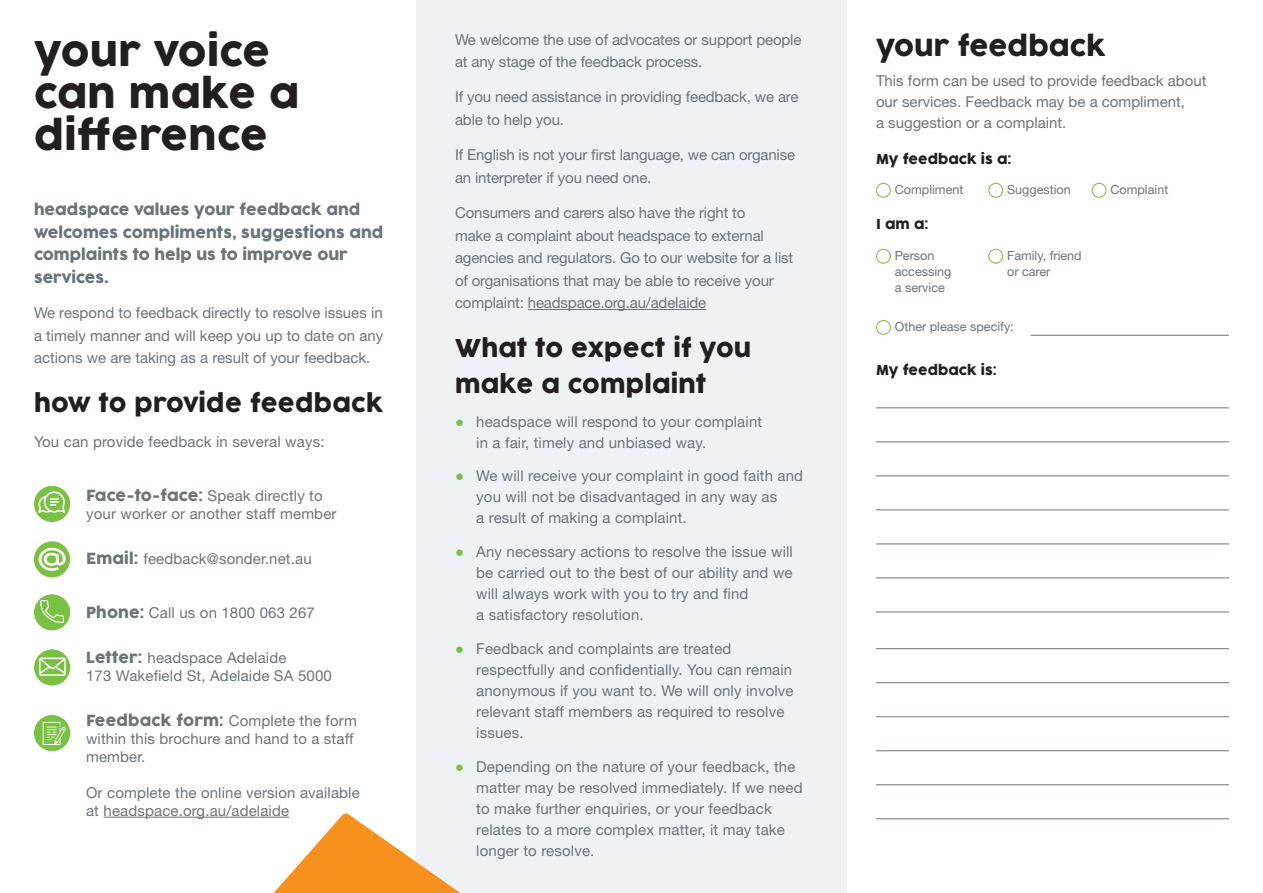
<style>
.page{position:relative;width:1263px;height:893px;background:#fff}
.page>*{position:absolute;margin:0;border:0;box-sizing:border-box;transform-origin:0 0}
.t1{font:39px/42px "Cocogoose Pro";letter-spacing:.01em;color:#231f20}
.t2{font:27px "Cocogoose Pro";color:#231f20}
.t3{font:24px/36px "Cocogoose Pro";letter-spacing:.01em;color:#231f20}
.t4{font:15px/21px "Helvetica Neue LT Pro";letter-spacing:.01em;color:#6a747b}
.t5{font:15px/22.5px "Helvetica Neue LT Pro";letter-spacing:-.01em;color:#6a747b}
.t6{font:15px/22.5px "Cocogoose Pro";color:#6a747b}
.t7{font:13.5px "Cocogoose Pro";color:#231f20}
.t8{font:12.6px/15.8px "Helvetica Neue LT Pro";color:#6a747b}
.s1{font-family:"Cocogoose Pro"}
.s2{font-family:"Arial";color:#79c142}
</style>
<div class="page">
<div style="left:416px;top:0;width:430px;height:893px;background:#eff2f5"></div>
<hr style="left:528px;top:309px;width:178px;height:1px;background:#6a747b">
<div style="left:876px;top:183px;width:15px;height:15px;border:1px solid #79c142;border-radius:50%"></div>
<div style="left:988px;top:183px;width:15px;height:15px;border:1px solid #79c142;border-radius:50%"></div>
<div style="left:1092px;top:183px;width:14px;height:15px;border:1px solid #79c142;border-radius:50%"></div>
<div style="left:876px;top:249px;width:15px;height:15px;border:1px solid #79c142;border-radius:50%"></div>
<div style="left:988px;top:249px;width:15px;height:15px;border:1px solid #79c142;border-radius:50%"></div>
<div style="left:876px;top:320px;width:15px;height:15px;border:1px solid #79c142;border-radius:50%"></div>
<hr style="left:876px;top:407px;width:353px;height:1px;background:#6a747b">
<hr style="left:876px;top:441px;width:353px;height:1px;background:#6a747b">
<hr style="left:876px;top:475px;width:353px;height:1px;background:#6a747b">
<hr style="left:876px;top:509px;width:353px;height:1px;background:#6a747b">
<hr style="left:876px;top:544px;width:353px;height:1px;background:#6a747b">
<hr style="left:876px;top:578px;width:353px;height:1px;background:#6a747b">
<hr style="left:876px;top:612px;width:353px;height:1px;background:#6a747b">
<hr style="left:876px;top:648px;width:353px;height:1px;background:#6a747b">
<hr style="left:876px;top:682px;width:353px;height:1px;background:#6a747b">
<hr style="left:876px;top:716px;width:353px;height:1px;background:#6a747b">
<hr style="left:876px;top:750px;width:353px;height:1px;background:#6a747b">
<hr style="left:876px;top:784px;width:353px;height:1px;background:#6a747b">
<hr style="left:876px;top:818px;width:353px;height:1px;background:#6a747b">
<hr style="left:1030px;top:335px;width:199px;height:1px;background:#6a747b">
<svg style="left:158px;top:813px;width:302px;height:80px"></svg>
<hr style="left:104px;top:817px;width:185px;height:1px;background:#6a747b">
<div style="left:34px;top:486px;width:36px;height:36px;background:#79c142;border-radius:50%"></div>
<svg style="left:38px;top:491px;width:27px;height:22px"></svg>
<svg style="left:34px;top:715px;width:36px;height:36px"></svg>
<svg style="left:43px;top:722px;width:23px;height:23px"></svg>
<div style="left:34px;top:541px;width:36px;height:36px;background:#79c142;border-radius:50%"></div>
<div style="left:34px;top:594px;width:36px;height:36px;background:#79c142;border-radius:50%"></div>
<div style="left:34px;top:649px;width:36px;height:36px;background:#79c142;border-radius:50%"></div>
<svg style="left:38px;top:547px;width:28px;height:24px"></svg>
<svg style="left:40px;top:600px;width:24px;height:23px"></svg>
<svg style="left:39px;top:657px;width:27px;height:19px"></svg>
<p class="t1" style="left:34px;top:32px;width:267px">your voice can make a difference</p>
<p class="t6" style="left:34px;top:199px;width:351px">headspace values your feedback and welcomes compliments, suggestions and complaints to help us to improve our services.</p>
<p class="t4" style="left:34px;top:301px;width:351px;line-height:22.5px;text-align:justify">We respond to feedback directly to resolve issues in a timely manner and will keep you up to date on any actions we are taking as a result of your feedback.</p>
<p class="t3" style="left:34px;top:386px;width:351px">how to provide feedback</p>
<p class="t4" style="left:34px;top:431px;width:292px">You can provide feedback in several ways:</p>
<p class="t4" style="left:86px;top:486px;width:252px;line-height:18px"><span class="s1">Face-to-face:</span> Speak directly to your worker or another staff member</p>
<p class="t4" style="left:86px;top:547px;width:227px"><span class="s1">Email:</span> feedback@sonder.net.au</p>
<p class="t4" style="left:86px;top:601px;width:230px"><span class="s1">Phone:</span> Call us on 1800 063 267</p>
<p class="t4" style="left:86px;top:646px;width:202px"><span class="s1">Letter:</span> headspace Adelaide</p>
<p class="t4" style="left:86px;top:664px;width:247px">173 Wakefield St, Adelaide SA 5000</p>
<p class="t4" style="left:86px;top:711px;width:272px;line-height:18px"><span class="s1">Feedback form:</span> Complete the form within this brochure and hand to a staff member.</p>
<p class="t4" style="left:86px;top:783px;width:275px;line-height:18px">Or complete the online version available at headspace.org.au/adelaide</p>
<p class="t5" style="left:455px;top:28px;width:348px">We welcome the use of advocates or support people at any stage of the feedback process.</p>
<p class="t5" style="left:455px;top:86px;width:345px">If you need assistance in providing feedback, we are able to help you.</p>
<p class="t5" style="left:455px;top:143px;width:342px">If English is not your first language, we can organise an interpreter if you need one.</p>
<p class="t5" style="left:455px;top:201px;width:340px">Consumers and carers also have the right to<br>make a complaint about headspace to external agencies and regulators. Go to our website for a list of organisations that may be able to receive your complaint: headspace.org.au/adelaide</p>
<p class="t3" style="left:455px;top:331px;width:298px">What to expect if you make a complaint</p>
<p class="t4" style="left:476px;top:410px;width:287px;text-indent:-21px"><span class="s2">●</span> headspace will respond to your complaint in a fair, timely and unbiased way.</p>
<p class="t4" style="left:476px;top:465px;width:328px;text-indent:-21px"><span class="s2">●</span> We will receive your complaint in good faith and you will not be disadvantaged in any way as<br>a result of making a complaint.</p>
<p class="t4" style="left:476px;top:541px;width:318px;text-indent:-21px"><span class="s2">●</span> Any necessary actions to resolve the issue will be carried out to the best of our ability and we will always work with you to try and find<br>a satisfactory resolution.</p>
<p class="t4" style="left:476px;top:638px;width:319px;text-indent:-21px"><span class="s2">●</span> Feedback and complaints are treated respectfully and confidentially. You can remain anonymous if you want to. We will only involve relevant staff members as required to resolve issues.</p>
<p class="t4" style="left:476px;top:755px;width:328px;text-indent:-21px"><span class="s2">●</span> Depending on the nature of your feedback, the matter may be resolved immediately. If we need to make further enquiries, or your feedback relates to a more complex matter, it may take longer to resolve.</p>
<p class="t2" style="left:876px;top:28px;width:231px">your feedback</p>
<p class="t4" style="left:876px;top:70px;width:332px">This form can be used to provide feedback about our services. Feedback may be a compliment,<br>a suggestion or a complaint.</p>
<p class="t7" style="left:876px;top:150px;width:137px">My feedback is a:</p>
<p class="t8" style="left:895px;top:182px;width:70px">Compliment</p>
<p class="t8" style="left:1007px;top:182px;width:65px">Suggestion</p>
<p class="t8" style="left:1110px;top:182px;width:59px">Complaint</p>
<p class="t7" style="left:876px;top:215px;width:54px">I am a:</p>
<p class="t8" style="left:895px;top:247px;width:58px">Person accessing a service</p>
<p class="t8" style="left:1007px;top:247px;width:76px">Family, friend or carer</p>
<p class="t8" style="left:895px;top:319px;width:121px">Other please specify:</p>
<p class="t7" style="left:876px;top:361px;width:123px">My feedback is:</p>
</div>
